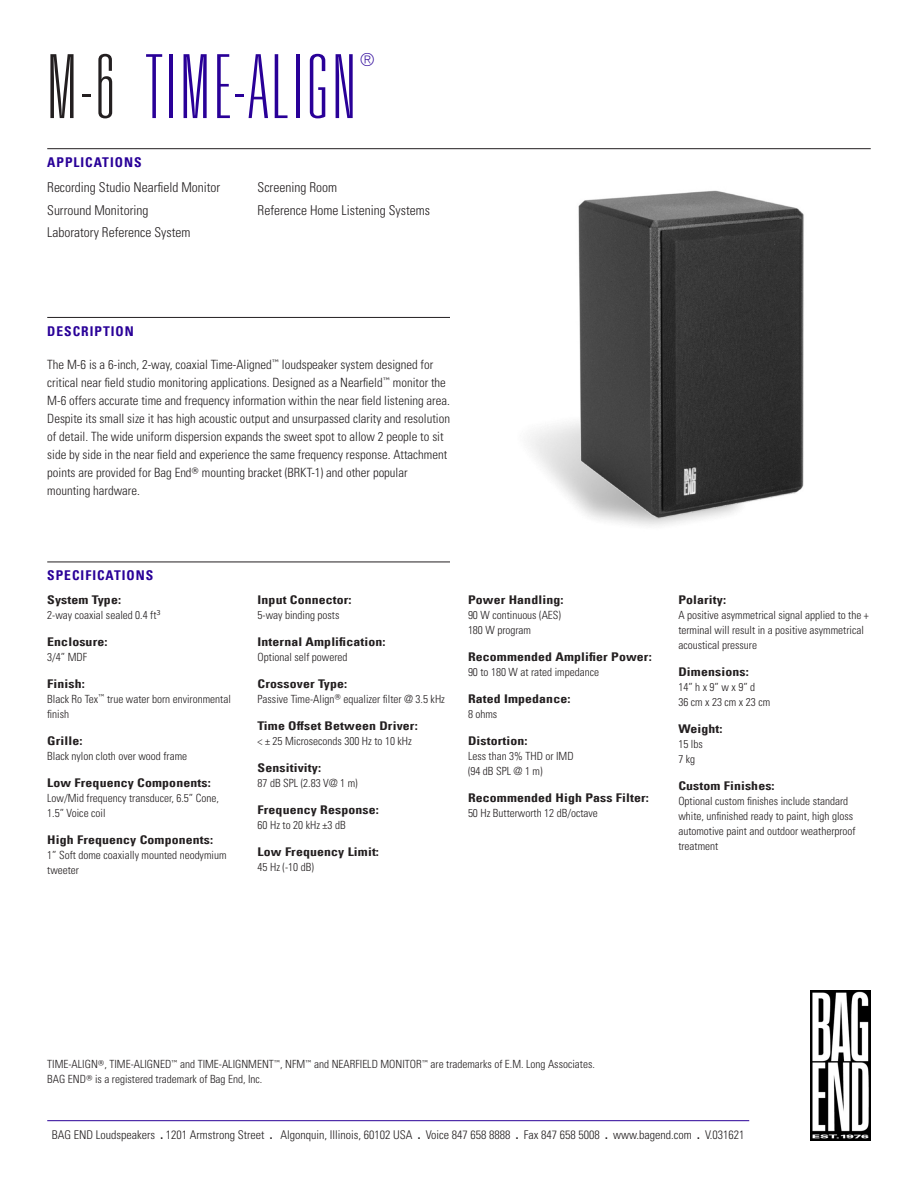
<style>
.page{position:relative;width:918px;height:1188px;background:#fff}
.page>*{position:absolute;margin:0;border:0;box-sizing:border-box;transform-origin:0 0}
.Product_Header{font:100 ultra-condensed 88.5px "Univers LT Std";letter-spacing:.05em;color:#290098}
.Product_Header-2{font:100 ultra-condensed 18px "Univers LT Std";color:#290098}
.Applications_Body_Te{font:300 condensed 13.5px "Univers LT Std";color:#231f20}
.Main_Header_Divider{font:13.5px "Univers Com 67 Bold Cond";letter-spacing:.075em;color:#290098}
.Description_Body_Tex{font:300 condensed 12.75px/18px "Univers LT Std";color:#231f20}
.Quick_Specs_Header{font:12px "Univers Com 67 Bold Cond";letter-spacing:.01em;color:#231f20;scale:1.15 1}
.t1{font:300 condensed 12px "Univers LT Std";color:#231f20}
.Quick_Specs_Body_Tex{font:300 condensed 11.25px/15px "Univers LT Std";color:#231f20}
.s1{color:#231f20}
.s2{font-family:"Univers Com 67 Bold Cond";font-weight:400;font-stretch:normal}
</style>
<div class="page">
<hr style="left:47px;top:1120px;width:702px;height:1px;background:#290098">
<img style="left:811px;top:991px;width:60px;height:150px">
<img style="left:528px;top:190px;width:276px;height:336px">
<hr style="left:47px;top:148px;width:824px;height:1px;background:#231f20">
<hr style="left:47px;top:317px;width:403px;height:1px;background:#231f20">
<hr style="left:47px;top:562px;width:403px;height:1px;background:#231f20">
<p class="Product_Header" style="left:47px;top:42px;width:310px"><span class="s1">M-6</span> TIME-ALIGN</p>
<p class="Product_Header-2" style="left:360px;top:50px;width:16px">®</p>
<p class="Main_Header_Divider" style="left:47px;top:154px;width:96px">APPLICATIONS</p>
<p class="Applications_Body_Te" style="left:47px;top:179px;width:175px">Recording Studio Nearfield Monitor</p>
<p class="Applications_Body_Te" style="left:47px;top:202px;width:103px">Surround Monitoring</p>
<p class="Applications_Body_Te" style="left:47px;top:224px;width:145px">Laboratory Reference System</p>
<p class="Applications_Body_Te" style="left:258px;top:179px;width:81px">Screening Room</p>
<p class="Applications_Body_Te" style="left:258px;top:202px;width:174px">Reference Home Listening Systems</p>
<p class="Main_Header_Divider" style="left:47px;top:323px;width:88px">DESCRIPTION</p>
<p class="Description_Body_Tex" style="left:47px;top:356px;width:404px">The M-6 is a 6-inch, 2-way, coaxial Time-Aligned<sup>™</sup> loudspeaker system designed for critical near field studio monitoring applications. Designed as a Nearfield<sup>™</sup> monitor the M-6 offers accurate time and frequency information within the near field listening area.<br>Despite its small size it has high acoustic output and unsurpassed clarity and resolution of detail. The wide uniform dispersion expands the sweet spot to allow 2 people to sit side by side in the near field and experience the same frequency response. Attachment points are provided for Bag End<sup>®</sup> mounting bracket (BRKT-1) and other popular mounting hardware.</p>
<p class="Main_Header_Divider" style="left:47px;top:567px;width:108px">SPECIFICATIONS</p>
<p class="Quick_Specs_Header" style="left:47px;top:593px;width:66px">System Type:</p>
<p class="Quick_Specs_Body_Tex" style="left:47px;top:608px;width:115px">2-way coaxial sealed 0.4 ft<sup>3</sup></p>
<p class="Quick_Specs_Header" style="left:47px;top:635px;width:54px">Enclosure:</p>
<p class="Quick_Specs_Body_Tex" style="left:47px;top:650px;width:41px">3/4” MDF</p>
<p class="Quick_Specs_Header" style="left:47px;top:677px;width:34px">Finish:</p>
<p class="Quick_Specs_Body_Tex" style="left:47px;top:692px;width:185px">Black Ro Tex<sup>™</sup> true water born environmental finish</p>
<p class="Quick_Specs_Header" style="left:47px;top:734px;width:32px">Grille:</p>
<p class="Quick_Specs_Body_Tex" style="left:47px;top:749px;width:141px">Black nylon cloth over wood frame</p>
<p class="Quick_Specs_Header" style="left:47px;top:776px;width:144px">Low Frequency Components:</p>
<p class="Quick_Specs_Body_Tex" style="left:47px;top:791px;width:173px">Low/Mid frequency transducer, 6.5” Cone,</p>
<p class="Quick_Specs_Body_Tex" style="left:47px;top:806px;width:60px">1.5” Voice coil</p>
<p class="Quick_Specs_Header" style="left:47px;top:833px;width:146px">High Frequency Components:</p>
<p class="Quick_Specs_Body_Tex" style="left:47px;top:848px;width:181px">1” Soft dome coaxially mounted neodymium tweeter</p>
<p class="Quick_Specs_Header" style="left:258px;top:593px;width:83px">Input Connector:</p>
<p class="Quick_Specs_Body_Tex" style="left:258px;top:608px;width:83px">5-way binding posts</p>
<p class="Quick_Specs_Header" style="left:258px;top:635px;width:113px">Internal Amplification:</p>
<p class="Quick_Specs_Body_Tex" style="left:258px;top:650px;width:91px">Optional self powered</p>
<p class="Quick_Specs_Header" style="left:258px;top:677px;width:79px">Crossover Type:</p>
<p class="Quick_Specs_Body_Tex" style="left:258px;top:692px;width:189px">Passive Time-Align<sup>®</sup> equalizer filter @ 3.5 kHz</p>
<p class="Quick_Specs_Header" style="left:258px;top:719px;width:141px">Time Offset Between Driver:</p>
<p class="Quick_Specs_Body_Tex" style="left:258px;top:734px;width:156px">&lt; ± 25 Microseconds 300 Hz to 10 kHz</p>
<p class="Quick_Specs_Header" style="left:258px;top:761px;width:57px">Sensitivity:</p>
<p class="Quick_Specs_Body_Tex" style="left:258px;top:776px;width:102px">87 dB SPL (2.83 V@ 1 m)</p>
<p class="Quick_Specs_Header" style="left:258px;top:803px;width:107px">Frequency Response:</p>
<p class="Quick_Specs_Body_Tex" style="left:258px;top:818px;width:90px">60 Hz to 20 kHz ±3 dB</p>
<p class="Quick_Specs_Header" style="left:258px;top:845px;width:107px">Low Frequency Limit:</p>
<p class="Quick_Specs_Body_Tex" style="left:258px;top:860px;width:58px">45 Hz (-10 dB)</p>
<p class="Quick_Specs_Header" style="left:468px;top:593px;width:85px">Power Handling:</p>
<p class="Quick_Specs_Body_Tex" style="left:468px;top:608px;width:95px">90 W continuous (AES)</p>
<p class="Quick_Specs_Body_Tex" style="left:468px;top:623px;width:65px">180 W program</p>
<p class="Quick_Specs_Header" style="left:468px;top:650px;width:161px">Recommended Amplifier Power:</p>
<p class="Quick_Specs_Body_Tex" style="left:468px;top:665px;width:133px">90 to 180 W at rated impedance</p>
<p class="Quick_Specs_Header" style="left:468px;top:692px;width:91px">Rated Impedance:</p>
<p class="Quick_Specs_Body_Tex" style="left:468px;top:707px;width:31px">8 ohms</p>
<p class="Quick_Specs_Header" style="left:468px;top:734px;width:53px">Distortion:</p>
<p class="Quick_Specs_Body_Tex" style="left:468px;top:749px;width:107px">Less than 3% THD or IMD</p>
<p class="Quick_Specs_Body_Tex" style="left:468px;top:764px;width:76px">(94 dB SPL @ 1 m)</p>
<p class="Quick_Specs_Header" style="left:468px;top:791px;width:159px">Recommended High Pass Filter:</p>
<p class="Quick_Specs_Body_Tex" style="left:468px;top:806px;width:131px">50 Hz Butterworth 12 dB/octave</p>
<p class="Quick_Specs_Header" style="left:678px;top:593px;width:43px">Polarity:</p>
<p class="Quick_Specs_Body_Tex" style="left:678px;top:608px;width:192px">A positive asymmetrical signal applied to the + terminal will result in a positive asymmetrical acoustical pressure</p>
<p class="Quick_Specs_Header" style="left:678px;top:665px;width:63px">Dimensions:</p>
<p class="Quick_Specs_Body_Tex" style="left:678px;top:680px;width:78px">14” h x 9” w x 9” d</p>
<p class="Quick_Specs_Body_Tex" style="left:678px;top:695px;width:93px">36 cm x 23 cm x 23 cm</p>
<p class="Quick_Specs_Header" style="left:678px;top:722px;width:40px">Weight:</p>
<p class="Quick_Specs_Body_Tex" style="left:678px;top:737px;width:26px">15 lbs</p>
<p class="Quick_Specs_Body_Tex" style="left:678px;top:752px;width:18px">7 kg</p>
<p class="Quick_Specs_Header" style="left:678px;top:779px;width:85px">Custom Finishes:</p>
<p class="Quick_Specs_Body_Tex" style="left:678px;top:794px;width:179px">Optional custom finishes include standard white, unfinished ready to paint, high gloss automotive paint and outdoor weatherproof treatment</p>
<p class="Quick_Specs_Body_Tex" style="left:47px;top:1057px;width:549px">TIME-ALIGN<sup>®</sup>, TIME-ALIGNED<sup>™</sup> and TIME-ALIGNMENT<sup>™</sup>, NFM<sup>™</sup> and NEARFIELD MONITOR<sup>™</sup> are trademarks of E.M. Long Associates.</p>
<p class="Quick_Specs_Body_Tex" style="left:47px;top:1072px;width:217px">BAG END<sup>®</sup> is a registered trademark of Bag End, Inc.</p>
<p class="t1" style="left:52px;top:1127px;width:694px">BAG END Loudspeakers <span class="s2">.</span> 1201 Armstrong Street <span class="s2">.</span> Algonquin, Illinois, 60102 USA <span class="s2">.</span> Voice 847 658 8888 <span class="s2">.</span> Fax 847 658 5008 <span class="s2">.</span> www.bagend.com <span class="s2">.</span> V.031621</p>
</div>
